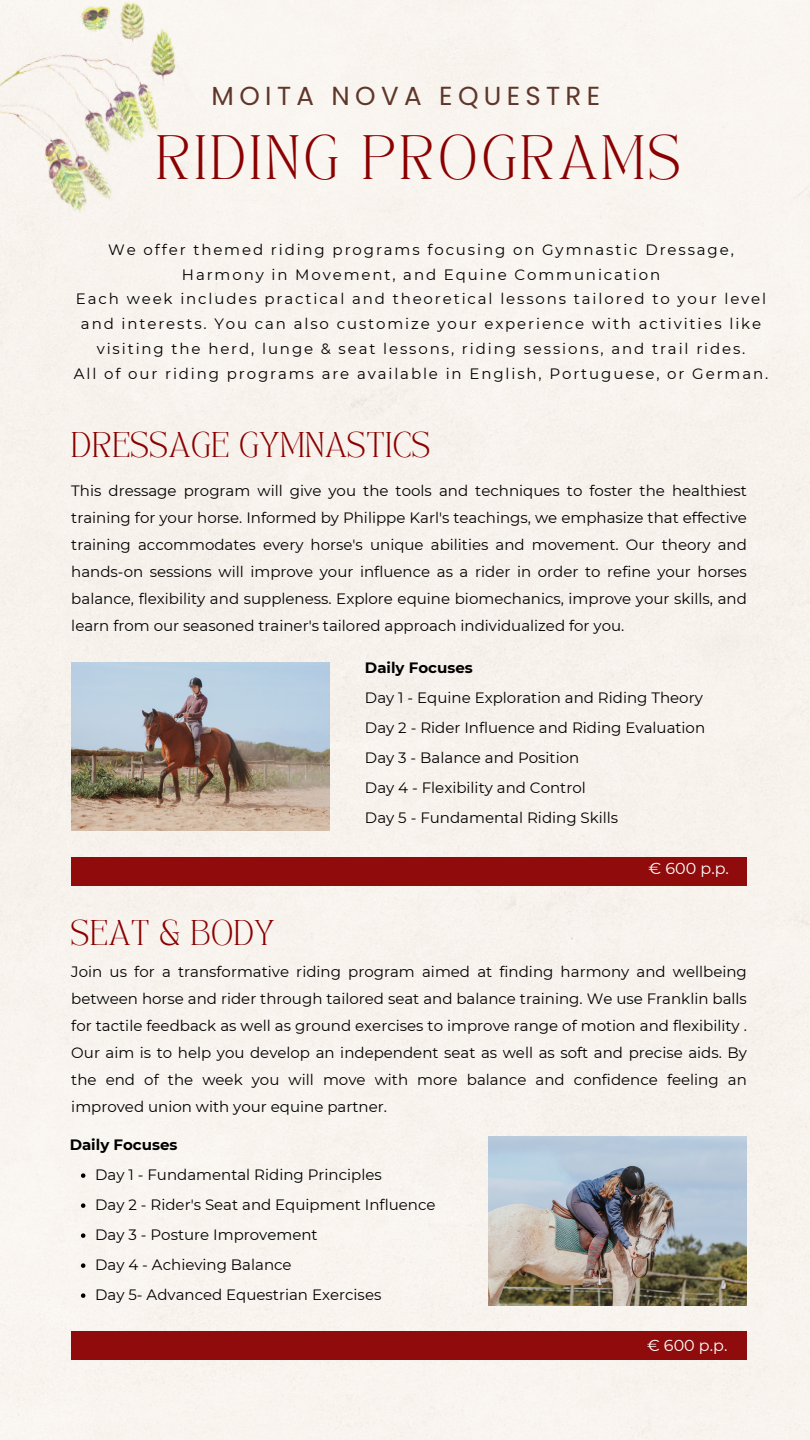
<style>
.page{position:relative;width:810px;height:1440px;background:#f8f3ee}
.page>*{position:absolute;margin:0;border:0;box-sizing:border-box;transform-origin:0 0}
.t1{font:43.8px "TANGARLAND";letter-spacing:.095em;color:#8b0000}
.t2{font:26.1px "Poppins";letter-spacing:.205em;color:#5f372a}
.t3{font:25px "TANGARLAND";letter-spacing:.025em;color:#8b0000}
.t4{font:16px "Montserrat";color:#fff}
.t5{font:15px/27px "Montserrat";color:#000;text-align:justify}
.t6{font:15px/24.8px "Montserrat";letter-spacing:.125em;color:#000;text-align:center}
.t7{font:700 15px "Montserrat";color:#000}
</style>
<div class="page">
<div style="left:71px;top:1332px;width:676px;height:28px;background:#900c0c"></div>
<img style="left:0;top:0;width:253px;height:370px">
<img style="left:489px;top:1137px;width:258px;height:168px">
<img style="left:71px;top:662px;width:258px;height:169px">
<div style="left:71px;top:857px;width:676px;height:28px;background:#900c0c"></div>
<svg style="left:81px;top:1173px;width:4px;height:5px"></svg>
<svg style="left:81px;top:1203px;width:4px;height:5px"></svg>
<svg style="left:81px;top:1233px;width:4px;height:5px"></svg>
<svg style="left:81px;top:1263px;width:4px;height:5px"></svg>
<svg style="left:81px;top:1293px;width:4px;height:5px"></svg>
<p class="t2" style="left:212px;top:78px;width:390px">MOITA NOVA EQUESTRE</p>
<h2 class="t1" style="left:156px;top:134px;width:526px">RIDING PROGRAMS</h2>
<h1 class="t6" style="left:108px;top:237px;width:627px">We offer themed riding programs focusing on Gymnastic Dressage,<br>Harmony in Movement, and Equine Communication</h1>
<p class="t6" style="left:76px;top:287px;width:692px">Each week includes practical and theoretical lessons tailored to your level and interests. You can also customize your experience with activities like visiting the herd, lunge &amp; seat lessons, riding sessions, and trail rides.</p>
<p class="t6" style="left:74px;top:361px;width:696px">All of our riding programs are available in English, Portuguese, or German.</p>
<p class="t3" style="left:71px;top:431px;width:361px">DRESSAGE GYMNASTICS</p>
<p class="t5" style="left:71px;top:477px;width:677px">This dressage program will give you the tools and techniques to foster the healthiest training for your horse. Informed by Philippe Karl's teachings, we emphasize that effective training accommodates every horse's unique abilities and movement. Our theory and hands-on sessions will improve your influence as a rider in order to refine your horses balance, flexibility and suppleness. Explore equine biomechanics, improve your skills, and learn from our seasoned trainer's tailored approach individualized for you.</p>
<p class="t7" style="left:365px;top:658px;width:109px">Daily Focuses</p>
<p class="t5" style="left:365px;top:684px;width:339px">Day 1 - Equine Exploration and Riding Theory</p>
<p class="t5" style="left:365px;top:714px;width:342px">Day 2 - Rider Influence and Riding Evaluation</p>
<p class="t5" style="left:365px;top:744px;width:216px">Day 3 - Balance and Position</p>
<p class="t5" style="left:365px;top:774px;width:222px">Day 4 - Flexibility and Control</p>
<h2 class="t5" style="left:365px;top:804px;width:255px">Day 5 - Fundamental Riding Skills</h2>
<p class="t3" style="left:71px;top:920px;width:205px">SEAT &amp; BODY</p>
<p class="t4" style="left:649px;top:859px;width:82px">€ 600 p.p.</p>
<p class="t5" style="left:71px;top:958px;width:677px">Join us for a transformative riding program aimed at finding harmony and wellbeing between horse and rider through tailored seat and balance training. We use Franklin balls for tactile feedback as well as ground exercises to improve range of motion and flexibility .<br>Our aim is to help you develop an independent seat as well as soft and precise aids. By the end of the week you will move with more balance and confidence feeling an improved union with your equine partner.</p>
<p class="t7" style="left:70px;top:1136px;width:109px">Daily Focuses</p>
<p class="t5" style="left:95px;top:1161px;width:288px">Day 1 - Fundamental Riding Principles</p>
<p class="t5" style="left:95px;top:1191px;width:342px">Day 2 - Rider's Seat and Equipment Influence</p>
<p class="t5" style="left:95px;top:1221px;width:224px">Day 3 - Posture Improvement</p>
<p class="t5" style="left:95px;top:1251px;width:198px">Day 4 - Achieving Balance</p>
<p class="t5" style="left:95px;top:1281px;width:288px">Day 5- Advanced Equestrian Exercises</p>
<h3 class="t4" style="left:647px;top:1335px;width:82px">€ 600 p.p.</h3>
</div>
